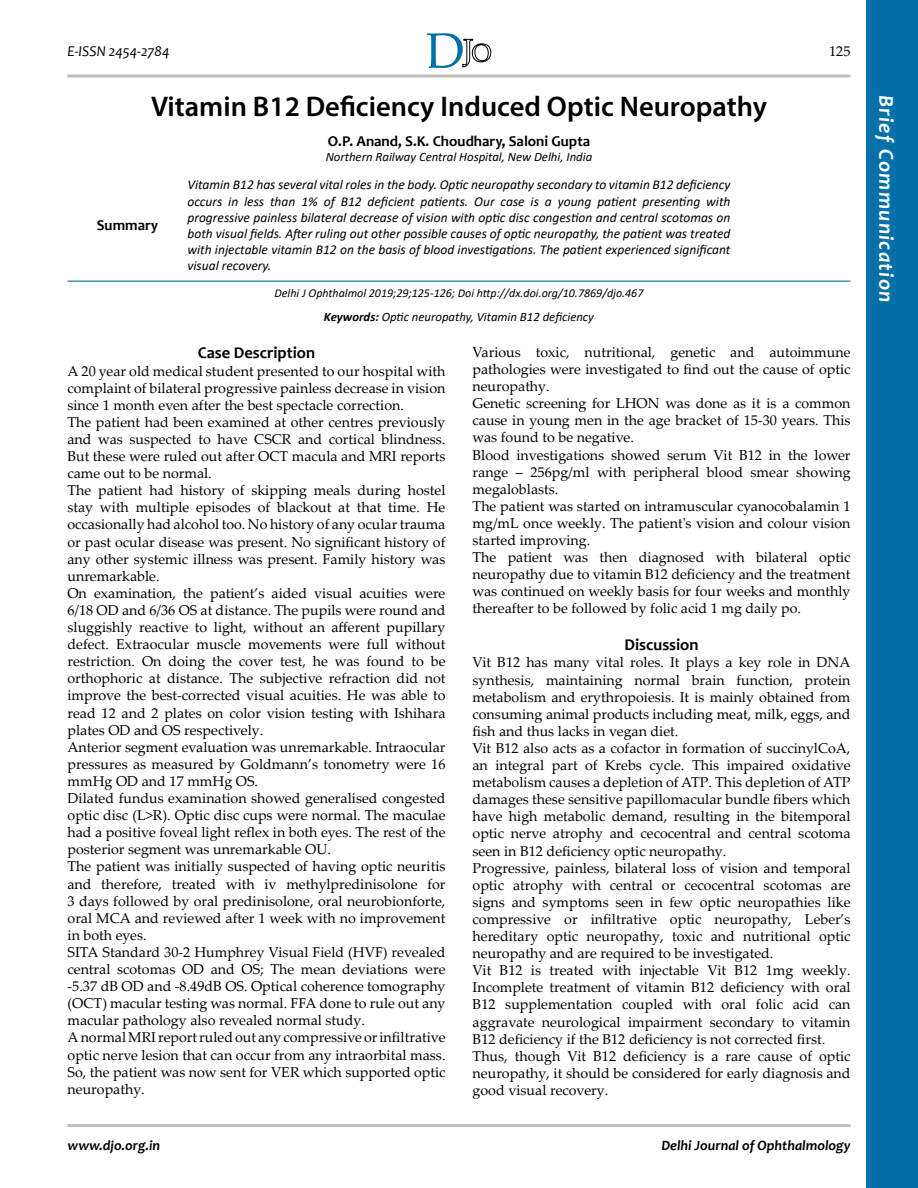
<style>
.page{position:relative;width:918px;height:1188px;background:#fff}
.page>*{position:absolute;margin:0;border:0;box-sizing:border-box;transform-origin:0 0}
.t1{font:600 28.5px "Myriad Pro";color:#000}
.t2{font:italic 700 21px "Candara";letter-spacing:.06em;color:#fff}
.t3{font:700 16.5px "Candara";color:#000}
.t4{font:700 15px "Candara";color:#000}
.t5{font:italic 15px "Candara";color:#000}
.t6{font:14.25px/17.1px "Palatino Linotype";color:#000}
.t7{font:italic 700 14.25px "Candara";color:#000}
.t8{font:italic 13.5px/16.2px "Calibri";color:#000;text-align:justify}
.t9{font:italic 12.75px "Calibri";color:#000}
.t10{font:italic 12px "Calibri";color:#000}
.s1{font-weight:700}
</style>
<div class="page">
<hr style="left:68px;top:74px;width:782px;height:3px;background:#bcbec0">
<hr style="left:68px;top:1124px;width:782px;height:3px;background:#bcbec0">
<svg style="left:427px;top:33px;width:64px;height:35px"></svg>
<hr style="left:68px;top:281px;width:782px;height:1px;background:#0370a9">
<div style="left:867px;top:0;width:51px;height:1188px;background:#0370a9"></div>
<p class="t5" style="left:68px;top:42px;width:104px">E-ISSN 2454-2784</p>
<p class="t6" style="left:829px;top:42px;width:23px">125</p>
<h1 class="t1" style="left:151px;top:88px;width:617px">Vitamin B12 Deficiency Induced Optic Neuropathy</h1>
<p class="t4" style="left:328px;top:132px;width:264px">O.P. Anand, S.K. Choudhary, Saloni Gupta</p>
<p class="t9" style="left:326px;top:148px;width:268px">Northern Railway Central Hospital, New Delhi, India</p>
<p class="t8" style="left:188px;top:176px;width:545px">Vitamin B12 has several vital roles in the body. Optic neuropathy secondary to vitamin B12 deficiency occurs in less than 1% of B12 deficient patients. Our case is a young patient presenting with progressive painless bilateral decrease of vision with optic disc congestion and central scotomas on both visual fields. After ruling out other possible causes of optic neuropathy, the patient was treated with injectable vitamin B12 on the basis of blood investigations. The patient experienced significant visual recovery.</p>
<p class="t10" style="left:275px;top:284px;width:370px">Delhi J Ophthalmol 2019;29;125-126; Doi http://dx.doi.org/10.7869/djo.467</p>
<p class="t9" style="left:324px;top:308px;width:272px"><span class="s1">Keywords:</span> Optic neuropathy, Vitamin B12 deficiency</p>
<p class="t6" style="left:472px;top:343px;width:380px">Various toxic, nutritional, genetic and autoimmune pathologies were investigated to find out the cause of optic neuropathy.<br>Genetic screening for LHON was done as it is a common cause in young men in the age bracket of 15-30 years. This was found to be negative.<br>Blood investigations showed serum Vit B12 in the lower range – 256pg/ml with peripheral blood smear showing megaloblasts.<br>The patient was started on intramuscular cyanocobalamin 1 mg/mL once weekly. The patient's vision and colour vision started improving.<br>The patient was then diagnosed with bilateral optic neuropathy due to vitamin B12 deficiency and the treatment was continued on weekly basis for four weeks and monthly thereafter to be followed by folic acid 1 mg daily po.</p>
<p class="t3" style="left:624px;top:635px;width:76px">Discussion</p>
<p class="t6" style="left:472px;top:653px;width:380px">Vit B12 has many vital roles. It plays a key role in DNA synthesis, maintaining normal brain function, protein metabolism and erythropoiesis. It is mainly obtained from consuming animal products including meat, milk, eggs, and fish and thus lacks in vegan diet.<br>Vit B12 also acts as a cofactor in formation of succinylCoA, an integral part of Krebs cycle. This impaired oxidative metabolism causes a depletion of ATP. This depletion of ATP damages these sensitive papillomacular bundle fibers which have high metabolic demand, resulting in the bitemporal optic nerve atrophy and cecocentral and central scotoma seen in B12 deficiency optic neuropathy.<br>Progressive, painless, bilateral loss of vision and temporal optic atrophy with central or cecocentral scotomas are signs and symptoms seen in few optic neuropathies like compressive or infiltrative optic neuropathy, Leber’s hereditary optic neuropathy, toxic and nutritional optic neuropathy and are required to be investigated.<br>Vit B12 is treated with injectable Vit B12 1mg weekly.<br>Incomplete treatment of vitamin B12 deficiency with oral B12 supplementation coupled with oral folic acid can aggravate neurological impairment secondary to vitamin B12 deficiency if the B12 deficiency is not corrected first.<br>Thus, though Vit B12 deficiency is a rare cause of optic neuropathy, it should be considered for early diagnosis and good visual recovery.</p>
<p class="t4" style="left:97px;top:216px;width:63px">Summary</p>
<p class="t3" style="left:198px;top:343px;width:119px">Case Description</p>
<p class="t6" style="left:67px;top:362px;width:380px">A 20 year old medical student presented to our hospital with complaint of bilateral progressive painless decrease in vision since 1 month even after the best spectacle correction.<br>The patient had been examined at other centres previously and was suspected to have CSCR and cortical blindness.<br>But these were ruled out after OCT macula and MRI reports came out to be normal.<br>The patient had history of skipping meals during hostel stay with multiple episodes of blackout at that time. He occasionally had alcohol too. No history of any ocular trauma or past ocular disease was present. No significant history of any other systemic illness was present. Family history was unremarkable.<br>On examination, the patient’s aided visual acuities were 6/18 OD and 6/36 OS at distance. The pupils were round and sluggishly reactive to light, without an afferent pupillary defect. Extraocular muscle movements were full without restriction. On doing the cover test, he was found to be orthophoric at distance. The subjective refraction did not improve the best-corrected visual acuities. He was able to read 12 and 2 plates on color vision testing with Ishihara plates OD and OS respectively.<br>Anterior segment evaluation was unremarkable. Intraocular pressures as measured by Goldmann’s tonometry were 16 mmHg OD and 17 mmHg OS.<br>Dilated fundus examination showed generalised congested optic disc (L&gt;R). Optic disc cups were normal. The maculae had a positive foveal light reflex in both eyes. The rest of the posterior segment was unremarkable OU.<br>The patient was initially suspected of having optic neuritis and therefore, treated with iv methylpredinisolone for 3 days followed by oral predinisolone, oral neurobionforte, oral MCA and reviewed after 1 week with no improvement in both eyes.<br>SITA Standard 30-2 Humphrey Visual Field (HVF) revealed central scotomas OD and OS; The mean deviations were -5.37 dB OD and -8.49dB OS. Optical coherence tomography (OCT) macular testing was normal. FFA done to rule out any macular pathology also revealed normal study.<br>AnormalMRIreportruledout any compressive orinfiltrative optic nerve lesion that can occur from any intraorbital mass.<br>So, the patient was now sent for VER which supported optic neuropathy.</p>
<p class="t7" style="left:68px;top:1137px;width:94px">www.djo.org.in</p>
<p class="t7" style="left:661px;top:1137px;width:191px">Delhi Journal of Ophthalmology</p>
<h2 class="t2" style="left:899px;top:94px;width:209px;rotate:90deg">Brief Communication</h2>
</div>
